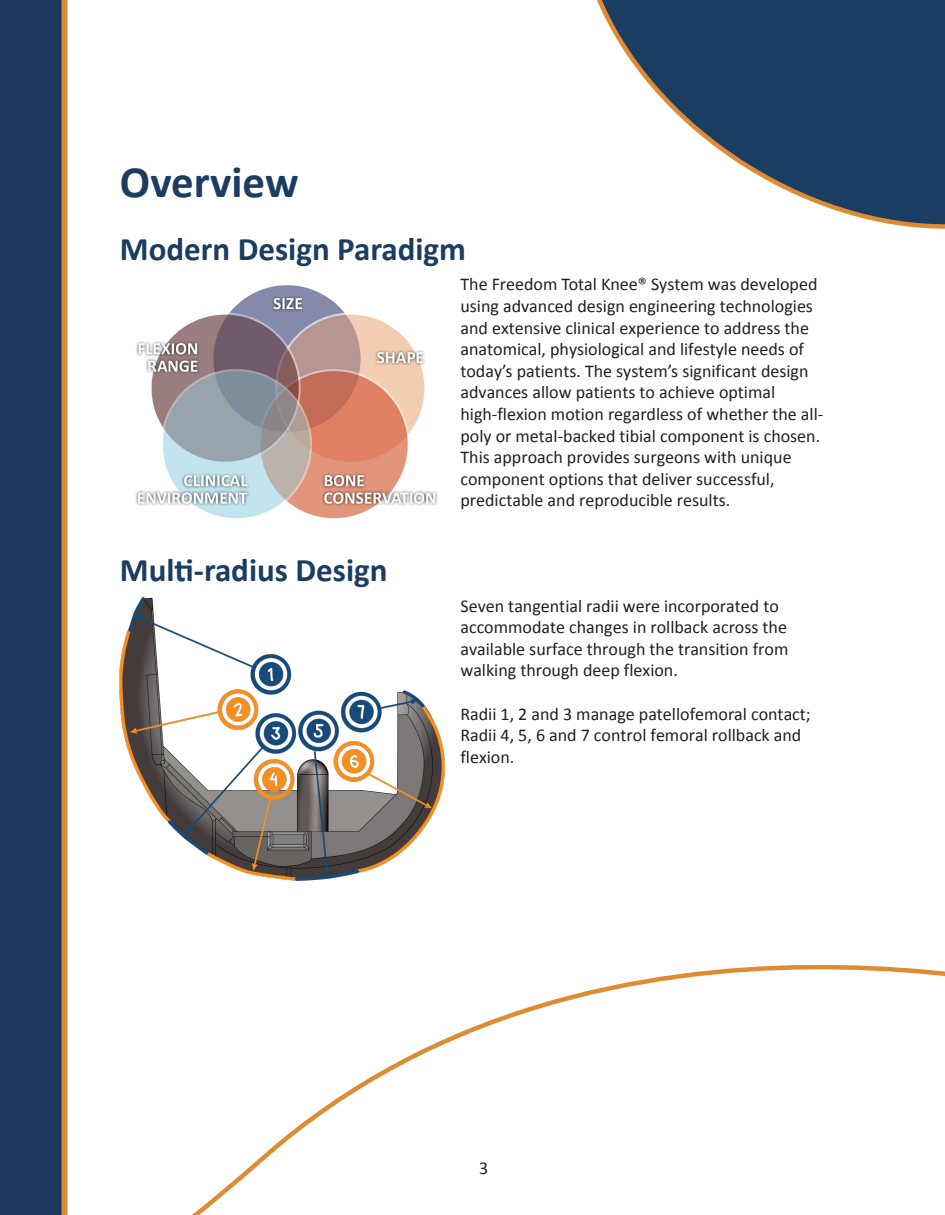
<style>
.page{position:relative;width:945px;height:1215px;background:#fff}
.page>*{position:absolute;margin:0;border:0;box-sizing:border-box;transform-origin:0 0}
.t1{font:700 45px "Calibri";color:#1b3d61}
.t2{font:700 33px "Calibri";color:#1b3d61}
.t3{font:18px/21.6px "Calibri";color:#231f20}
</style>
<div class="page">
<svg style="left:0;top:0;width:68px;height:857px;background:#2d3d58"></svg>
<img style="left:135px;top:285px;width:303px;height:234px">
<img style="left:120px;top:598px;width:324px;height:259px">
<svg style="left:597px;top:0;width:348px;height:229px"></svg>
<svg style="left:0;top:857px;width:945px;height:358px"></svg>
<p class="t1" style="left:120px;top:150px;width:180px">Overview</p>
<p class="t2" style="left:120px;top:226px;width:348px">Modern Design Paradigm</p>
<p class="t2" style="left:120px;top:547px;width:269px">Multi-radius Design</p>
<p class="t3" style="left:460px;top:273px;width:364px">The Freedom Total Knee® System was developed using advanced design engineering technologies and extensive clinical experience to address the anatomical, physiological and lifestyle needs of today’s patients. The system’s significant design advances allow patients to achieve optimal high-flexion motion regardless of whether the all&shy;poly or metal-backed tibial component is chosen.<br>This approach provides surgeons with unique component options that deliver successful, predictable and reproducible results.</p>
<p class="t3" style="left:460px;top:594px;width:329px">Seven tangential radii were incorporated to accommodate changes in rollback across the available surface through the transition from walking through deep flexion.</p>
<p class="t3" style="left:460px;top:702px;width:352px">Radii 1, 2 and 3 manage patellofemoral contact;<br>Radii 4, 5, 6 and 7 control femoral rollback and flexion.</p>
<p class="t3" style="left:479px;top:1156px;width:11px">3</p>
</div>
